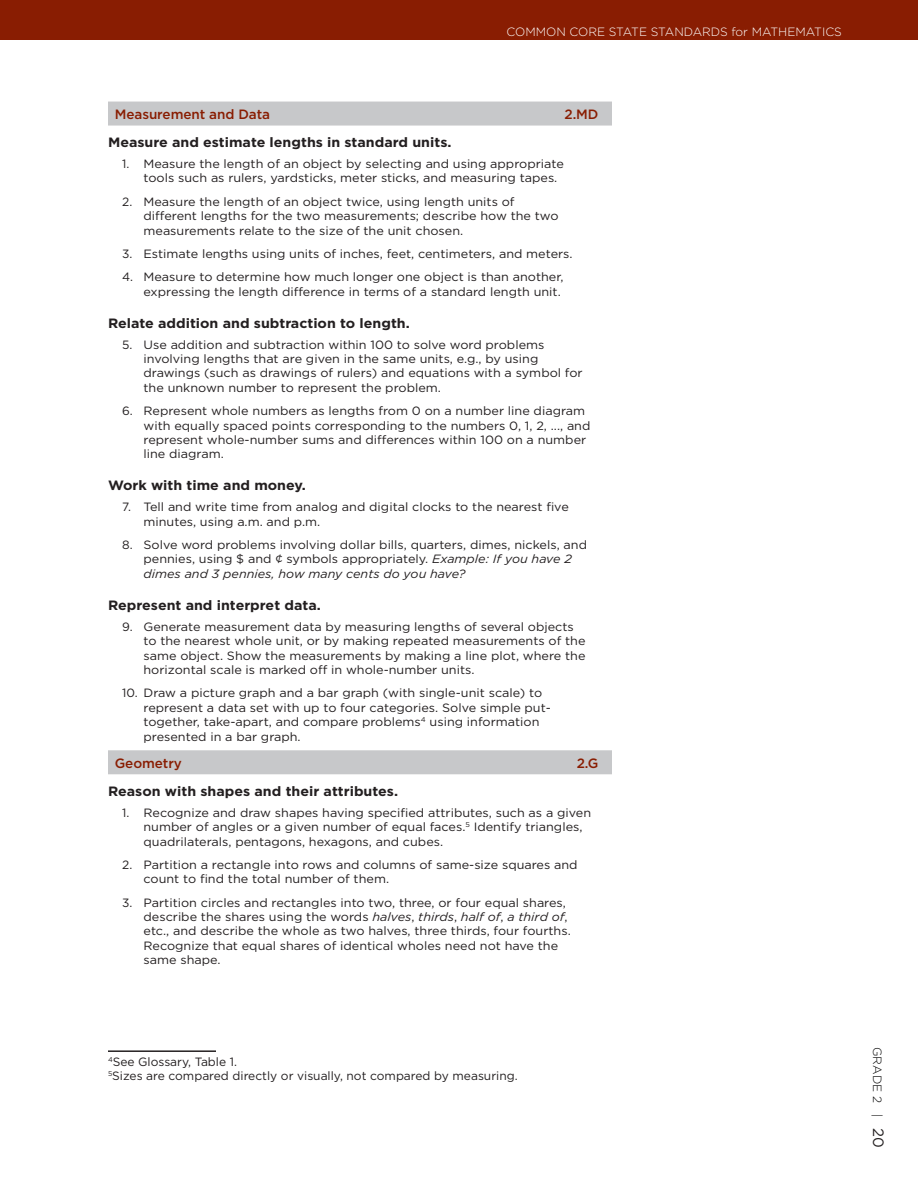
<style>
.page{position:relative;width:918px;height:1188px;background:#fff}
.page>*{position:absolute;margin:0;border:0;box-sizing:border-box;transform-origin:0 0}
.t1{font:700 13.5px "Gotham";color:#231f20;scale:1.05 1}
.t2{font:500 13.5px "Gotham";letter-spacing:-.005em;color:#891d02}
.t3{font:12px/14.4px "Gotham";color:#231f20}
.t4{font:300 12px "Gotham";color:#fff}
.t5{font:300 12px "Gotham";color:#000}
.s1{font-style:italic}
.s2{font-weight:400;font-size:15px;color:#231f20}
</style>
<div class="page">
<div style="left:0;top:0;width:918px;height:40px;background:#891d02"></div>
<div style="left:108px;top:102px;width:504px;height:24px;background:#c7c8ca"></div>
<div style="left:108px;top:750px;width:504px;height:24px;background:#c7c8ca"></div>
<hr style="left:108px;top:1050px;width:108px;height:2px;background:#231f20">
<p class="t4" style="left:507px;top:24px;width:255px">COMMON CORE STATE STANDARDS FOR MAT</p>
<p class="t4" style="left:778px;top:24px;width:19px">HEMAT</p>
<p class="t4" style="left:822px;top:24px;width:21px">ICS</p>
<p class="t2" style="left:115px;top:105px;width:157px">Measurement and Data</p>
<p class="t2" style="left:565px;top:105px;width:23px">2.MD</p>
<p class="t1" style="left:108px;top:134px;width:329px">Measure and estimate lengths in standard units.</p>
<p class="t3" style="left:144px;top:156px;width:422px;text-indent:-21px">1. Measure the length of an object by selecting and using appropriate tools such as rulers, yardsticks, meter sticks, and measuring tapes.</p>
<p class="t3" style="left:144px;top:194px;width:417px;text-indent:-21px">2. Measure the length of an object twice, using length units of different lengths for the two measurements; describe how the two measurements relate to the size of the unit chosen.</p>
<p class="t3" style="left:122px;top:246px;width:452px">3. Estimate lengths using units of inches, feet, centimeters, and meters.</p>
<p class="t3" style="left:122px;top:270px;width:443px;text-align:right">4. Measure to determine how much longer one object is than another, expressing the length difference in terms of a standard length unit.</p>
<p class="t1" style="left:108px;top:315px;width:289px">Relate addition and subtraction to length.</p>
<p class="t3" style="left:144px;top:337px;width:441px;text-indent:-21px">5. Use addition and subtraction within 100 to solve word problems involving lengths that are given in the same units, e.g., by using drawings (such as drawings of rulers) and equations with a symbol for the unknown number to represent the problem.</p>
<p class="t3" style="left:144px;top:403px;width:448px;text-indent:-21px">6. Represent whole numbers as lengths from 0 on a number line diagram with equally spaced points corresponding to the numbers 0, 1, 2, ..., and represent whole-number sums and differences within 100 on a number line diagram.</p>
<p class="t1" style="left:108px;top:478px;width:190px">Work with time and money.</p>
<p class="t3" style="left:144px;top:500px;width:427px;text-indent:-21px">7. Tell and write time from analog and digital clocks to the nearest five minutes, using a.m. and p.m.</p>
<p class="t3" style="left:144px;top:537px;width:445px;text-indent:-21px">8. Solve word problems involving dollar bills, quarters, dimes, nickels, and pennies, using $ and ¢ symbols appropriately. <span class="s1">Example: If you have 2 dimes and 3 pennies, how many cents do you have?</span></p>
<p class="t1" style="left:108px;top:597px;width:204px">Represent and interpret data.</p>
<p class="t3" style="left:144px;top:619px;width:444px;text-indent:-21px">9. Generate measurement data by measuring lengths of several objects to the nearest whole unit, or by making repeated measurements of the same object. Show the measurements by making a line plot, where the horizontal scale is marked off in whole-number units.</p>
<p class="t3" style="left:144px;top:686px;width:409px;text-indent:-21px">10. Draw a picture graph and a bar graph (with single-unit scale) to represent a data set with up to four categories. Solve simple put&shy;together, take-apart, and compare problems<sup>4</sup> using information presented in a bar graph.</p>
<p class="t2" style="left:115px;top:754px;width:69px">Geometry</p>
<p class="t2" style="left:577px;top:754px;width:23px">2.G</p>
<p class="t1" style="left:108px;top:783px;width:278px">Reason with shapes and their attributes.</p>
<p class="t3" style="left:144px;top:805px;width:449px;text-indent:-21px">1. Recognize and draw shapes having specified attributes, such as a given number of angles or a given number of equal faces.<sup>5</sup> Identify triangles, quadrilaterals, pentagons, hexagons, and cubes.</p>
<p class="t3" style="left:144px;top:857px;width:436px;text-indent:-21px">2. Partition a rectangle into rows and columns of same-size squares and count to find the total number of them.</p>
<p class="t3" style="left:144px;top:895px;width:429px;text-indent:-21px">3. Partition circles and rectangles into two, three, or four equal shares, describe the shares using the words <span class="s1">halves</span>, <span class="s1">thirds</span>, <span class="s1">half of</span>, <span class="s1">a third of</span>, etc., and describe the whole as two halves, three thirds, four fourths.<br>Recognize that equal shares of identical wholes need not have the same shape.</p>
<p class="t3" style="left:108px;top:1054px;width:411px"><sup>4</sup>See Glossary, Table 1.<br><sup>5</sup>Sizes are compared directly or visually, not compared by measuring.</p>
<p class="t5" style="left:885px;top:1047px;width:102px;rotate:90deg">G RADE 2 | <span class="s2">20</span></p>
</div>
